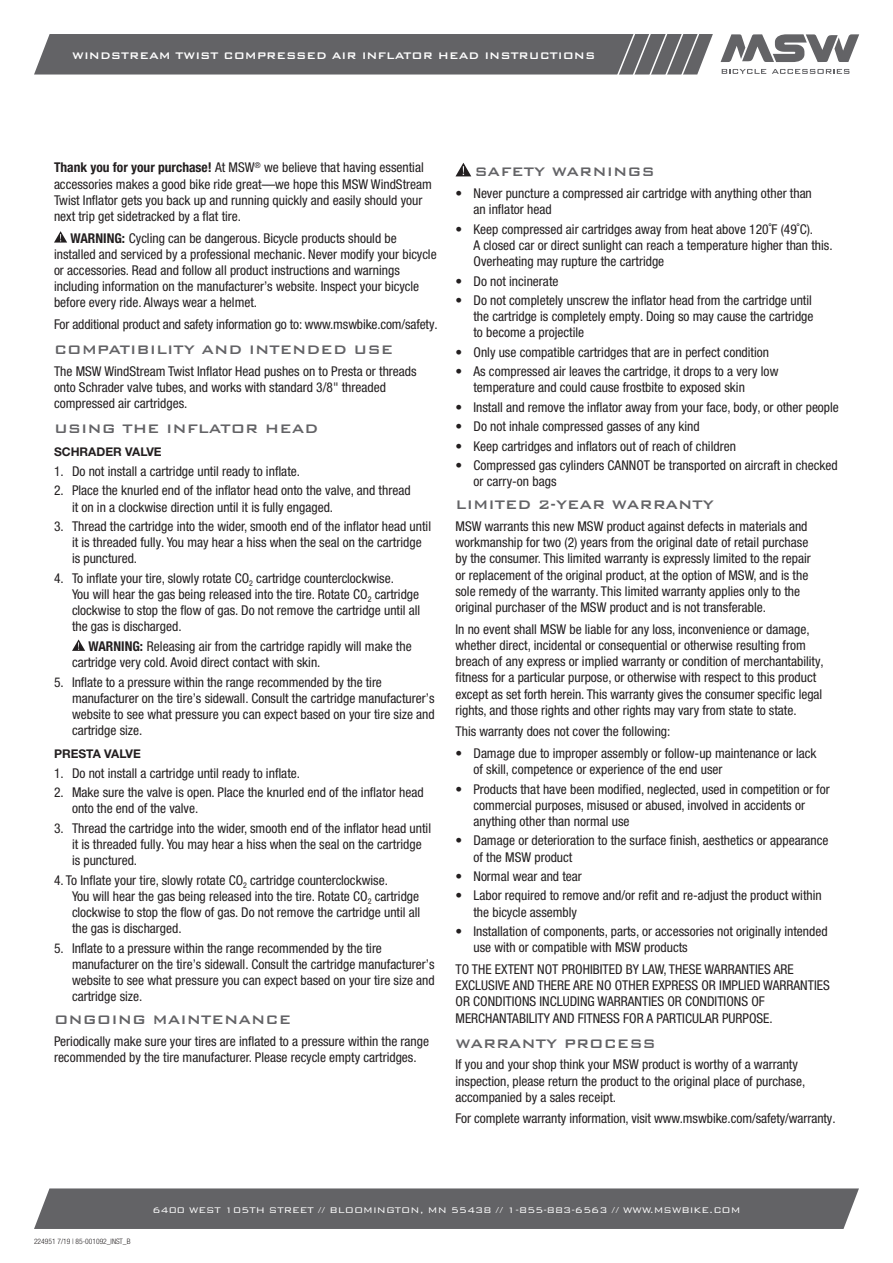
<style>
.page{position:relative;width:893px;height:1263px;background:#fff}
.page>*{position:absolute;margin:0;border:0;box-sizing:border-box;transform-origin:0 0}
.Heading{font:500 16.5px "Bank Gothic BT";color:#636366}
.bullet{font:condensed 13.5px/16.2px "Helvetica Neue LT Pro";color:#231f20}
.body{font:condensed 13.5px/16.2px "Helvetica Neue LT Pro";color:#231f20}
.t1{font:500 12.75px "Bank Gothic BT";color:#fff}
.subhead{font:700 12px "Helvetica Neue LT Pro";color:#231f20}
.t2{font:300 10.8px "Bank Gothic BT";color:#fff}
.t3{font:300 condensed 7.5px "Helvetica Neue LT Pro";color:#231f20}
.s1{font-weight:700}
</style>
<div class="page">
<div style="left:34px;top:1188px;width:825px;height:41px;background:#636366"></div>
<svg style="left:722px;top:69px;width:44px;height:5px"></svg>
<svg style="left:772px;top:69px;width:77px;height:5px"></svg>
<svg style="left:721px;top:34px;width:138px;height:28px"></svg>
<div style="left:34px;top:34px;width:679px;height:41px;background:#636366"></div>
<svg style="left:54px;top:231px;width:13px;height:12px"></svg>
<svg style="left:72px;top:639px;width:13px;height:12px"></svg>
<svg style="left:455px;top:163px;width:16px;height:13px"></svg>
<p class="t1" style="left:72px;top:48px;width:525px">WINDSTREAM TWIST COMPRESSED AIR INFLATOR HEAD INSTRUCTIONS</p>
<p class="body" style="left:54px;top:159px;width:379px"><span class="s1">Thank you for your purchase!</span> At MSW<sup>®</sup> we believe that having essential accessories makes a good bike ride great—we hope this MSW WindStream Twist Inflator gets you back up and running quickly and easily should your next trip get sidetracked by a flat tire.</p>
<p class="body" style="left:54px;top:230px;width:384px;text-indent:16px"><span class="s1">WARNING:</span> Cycling can be dangerous. Bicycle products should be installed and serviced by a professional mechanic. Never modify your bicycle or accessories. Read and follow all product instructions and warnings including information on the manufacturer’s website. Inspect your bicycle before every ride. Always wear a helmet.</p>
<p class="body" style="left:54px;top:316px;width:385px">For additional product and safety information go to: www.mswbike.com/safety.</p>
<p class="Heading" style="left:54px;top:341px;width:341px">COMPATIBILITY AND INTENDED USE</p>
<p class="body" style="left:54px;top:363px;width:364px">The MSW WindStream Twist Inflator Head pushes on to Presta or threads onto Schrader valve tubes, and works with standard 3/8" threaded compressed air cartridges.</p>
<p class="Heading" style="left:54px;top:420px;width:266px">USING THE INFLATOR HEAD</p>
<p class="subhead" style="left:54px;top:445px;width:109px">SCHRADER VALVE</p>
<p class="bullet" style="left:54px;top:463px;width:248px">1. Do not install a cartridge until ready to inflate.</p>
<p class="bullet" style="left:72px;top:482px;width:340px;text-indent:-18px">2. Place the knurled end of the inflator head onto the valve, and thread it on in a clockwise direction until it is fully engaged.</p>
<p class="bullet" style="left:72px;top:518px;width:361px;text-indent:-18px">3. Thread the cartridge into the wider, smooth end of the inflator head until it is threaded fully. You may hear a hiss when the seal on the cartridge is punctured.</p>
<p class="bullet" style="left:72px;top:570px;width:350px;text-indent:-18px">4. To inflate your tire, slowly rotate CO<sub>2</sub> cartridge counterclockwise.<br>You will hear the gas being released into the tire. Rotate CO<sub>2</sub> cartridge clockwise to stop the flow of gas. Do not remove the cartridge until all the gas is discharged.</p>
<p class="bullet" style="left:72px;top:638px;width:341px;text-indent:16px"><span class="s1">WARNING:</span> Releasing air from the cartridge rapidly will make the cartridge very cold. Avoid direct contact with skin.</p>
<p class="bullet" style="left:72px;top:673px;width:364px;text-indent:-18px">5. Inflate to a pressure within the range recommended by the tire manufacturer on the tire’s sidewall. Consult the cartridge manufacturer’s website to see what pressure you can expect based on your tire size and cartridge size.</p>
<p class="subhead" style="left:54px;top:746px;width:88px">PRESTA VALVE</p>
<p class="bullet" style="left:54px;top:764px;width:248px">1. Do not install a cartridge until ready to inflate.</p>
<p class="bullet" style="left:72px;top:784px;width:353px;text-indent:-18px">2. Make sure the valve is open. Place the knurled end of the inflator head onto the end of the valve.</p>
<p class="bullet" style="left:72px;top:820px;width:361px;text-indent:-18px">3. Thread the cartridge into the wider, smooth end of the inflator head until it is threaded fully. You may hear a hiss when the seal on the cartridge is punctured.</p>
<p class="bullet" style="left:72px;top:871px;width:350px;text-indent:-18px">4. To Inflate your tire, slowly rotate CO<sub>2</sub> cartridge counterclockwise.<br>You will hear the gas being released into the tire. Rotate CO<sub>2</sub> cartridge clockwise to stop the flow of gas. Do not remove the cartridge until all the gas is discharged.</p>
<p class="bullet" style="left:72px;top:939px;width:364px;text-indent:-18px">5. Inflate to a pressure within the range recommended by the tire manufacturer on the tire’s sidewall. Consult the cartridge manufacturer’s website to see what pressure you can expect based on your tire size and cartridge size.</p>
<p class="Heading" style="left:54px;top:1011px;width:239px">ONGOING MAINTENANCE</p>
<p class="body" style="left:54px;top:1033px;width:377px">Periodically make sure your tires are inflated to a pressure within the range recommended by the tire manufacturer. Please recycle empty cartridges.</p>
<p class="Heading" style="left:475px;top:163px;width:182px">SAFETY WARNINGS</p>
<p class="bullet" style="left:473px;top:185px;width:340px;text-indent:-18px">• Never puncture a compressed air cartridge with anything other than an inflator head</p>
<p class="bullet" style="left:473px;top:221px;width:361px;text-indent:-18px">• Keep compressed air cartridges away from heat above 120˚F (49˚C).<br>A closed car or direct sunlight can reach a temperature higher than this.<br>Overheating may rupture the cartridge</p>
<p class="bullet" style="left:455px;top:272px;width:105px">• Do not incinerate</p>
<p class="bullet" style="left:473px;top:292px;width:341px;text-align:justify;text-indent:-18px">• Do not completely unscrew the inflator head from the cartridge until the cartridge is completely empty. Doing so may cause the cartridge to become a projectile</p>
<p class="bullet" style="left:455px;top:344px;width:315px">• Only use compatible cartridges that are in perfect condition</p>
<p class="bullet" style="left:473px;top:363px;width:306px;text-indent:-18px">• As compressed air leaves the cartridge, it drops to a very low temperature and could cause frostbite to exposed skin</p>
<p class="bullet" style="left:455px;top:399px;width:385px">• Install and remove the inflator away from your face, body, or other people</p>
<p class="bullet" style="left:455px;top:418px;width:246px">• Do not inhale compressed gasses of any kind</p>
<p class="bullet" style="left:455px;top:438px;width:282px">• Keep cartridges and inflators out of reach of children</p>
<p class="bullet" style="left:473px;top:457px;width:366px;text-indent:-18px">• Compressed gas cylinders CANNOT be transported on aircraft in checked or carry-on bags</p>
<p class="Heading" style="left:455px;top:496px;width:260px">LIMITED 2-YEAR WARRANTY</p>
<p class="body" style="left:455px;top:518px;width:357px">MSW warrants this new MSW product against defects in materials and workmanship for two (2) years from the original date of retail purchase by the consumer. This limited warranty is expressly limited to the repair or replacement of the original product, at the option of MSW, and is the sole remedy of the warranty. This limited warranty applies only to the original purchaser of the MSW product and is not transferable.</p>
<p class="body" style="left:455px;top:621px;width:370px">In no event shall MSW be liable for any loss, inconvenience or damage, whether direct, incidental or consequential or otherwise resulting from breach of any express or implied warranty or condition of merchantability, fitness for a particular purpose, or otherwise with respect to this product except as set forth herein. This warranty gives the consumer specific legal rights, and those rights and other rights may vary from state to state.</p>
<p class="body" style="left:455px;top:723px;width:216px">This warranty does not cover the following:</p>
<p class="bullet" style="left:473px;top:745px;width:345px;text-indent:-18px">• Damage due to improper assembly or follow-up maintenance or lack of skill, competence or experience of the end user</p>
<p class="bullet" style="left:473px;top:780px;width:358px;text-indent:-18px">• Products that have been modified, neglected, used in competition or for commercial purposes, misused or abused, involved in accidents or anything other than normal use</p>
<p class="bullet" style="left:473px;top:832px;width:357px;text-indent:-18px">• Damage or deterioration to the surface finish, aesthetics or appearance of the MSW product</p>
<p class="bullet" style="left:455px;top:868px;width:128px">• Normal wear and tear</p>
<p class="bullet" style="left:473px;top:887px;width:350px;text-indent:-18px">• Labor required to remove and/or refit and re-adjust the product within the bicycle assembly</p>
<p class="bullet" style="left:473px;top:923px;width:356px;text-indent:-18px">• Installation of components, parts, or accessories not originally intended use with or compatible with MSW products</p>
<p class="body" style="left:455px;top:961px;width:376px">TO THE EXTENT NOT PROHIBITED BY LAW, THESE WARRANTIES ARE EXCLUSIVE AND THERE ARE NO OTHER EXPRESS OR IMPLIED WARRANTIES OR CONDITIONS INCLUDING WARRANTIES OR CONDITIONS OF MERCHANTABILITY AND FITNESS FOR A PARTICULAR PURPOSE.</p>
<p class="Heading" style="left:455px;top:1034px;width:202px">WARRANTY PROCESS</p>
<p class="body" style="left:455px;top:1056px;width:351px">If you and your shop think your MSW product is worthy of a warranty inspection, please return the product to the original place of purchase, accompanied by a sales receipt.</p>
<p class="body" style="left:455px;top:1110px;width:382px">For complete warranty information, visit www.mswbike.com/safety/warranty.</p>
<p class="t3" style="left:34px;top:1237px;width:98px">224951 7/19 | 85-001092_INST_B</p>
<p class="t2" style="left:152px;top:1204px;width:590px">6400 WEST 105TH STREET // BLOOMINGTON, MN 55438 // 1-855-883-6563 // WWW.MSWBIKE.COM</p>
</div>
